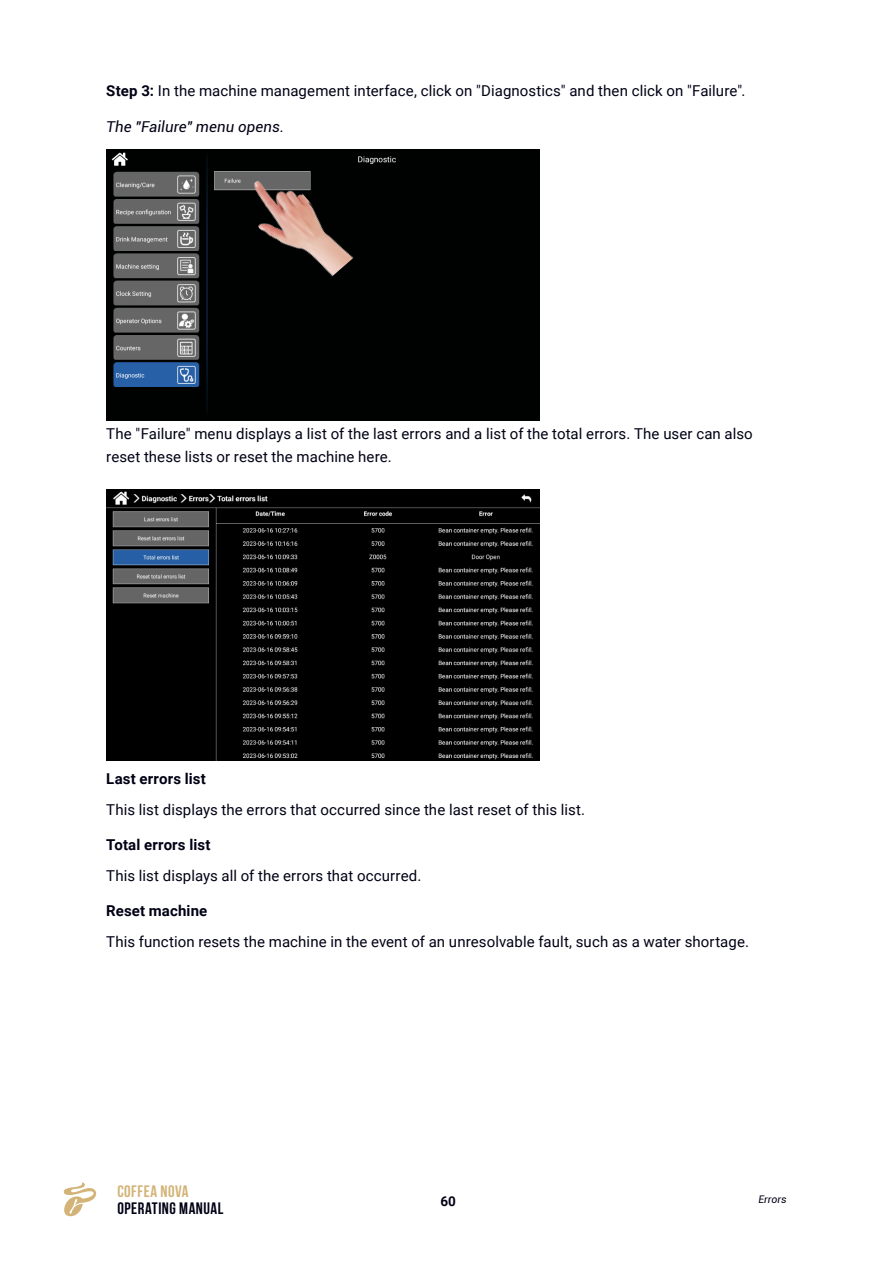
<style>
.page{position:relative;width:893px;height:1263px;background:#fff}
.page>*{position:absolute;margin:0;border:0;box-sizing:border-box;transform-origin:0 0}
.t1{font:700 16.5px "Bebas Neue";letter-spacing:.03em;color:#000015}
.t2{font:700 16.5px "Bebas Neue";letter-spacing:.03em;color:#d3b377}
.Fliesstext{font:15px/22.5px "Roboto";letter-spacing:.005em;color:#000015}
.Überschrift_4{font:700 15px "Roboto";letter-spacing:.01em;color:#000015}
.Fließtext_kursiv{font:italic 15px "Roboto";letter-spacing:.005em;color:#000015}
.t3{font:700 13.5px "Roboto";color:#000015}
.t4{font:italic 10.5px "Roboto";color:#000015}
.s1{font-weight:700}
</style>
<div class="page">
<svg style="left:64px;top:1182px;width:32px;height:34px"></svg>
<img style="left:106px;top:150px;width:433px;height:270px">
<img style="left:235px;top:164px;width:121px;height:128px">
<img style="left:106px;top:490px;width:433px;height:271px">
<hr style="left:892px;top:68px;width:1px;height:75px;background:#000015">
<p class="Fliesstext" style="left:106px;top:79px;width:641px"><span class="s1">Step 3:</span> In the machine management interface, click on "Diagnostics" and then click on "Failure".</p>
<p class="Fließtext_kursiv" style="left:106px;top:116px;width:179px">The "Failure" menu opens.</p>
<p class="Fliesstext" style="left:106px;top:422px;width:648px">The "Failure" menu displays a list of the last errors and a list of the total errors. The user can also reset these lists or reset the machine here.</p>
<p class="Überschrift_4" style="left:106px;top:768px;width:101px">Last errors list</p>
<p class="Fliesstext" style="left:106px;top:798px;width:480px">This list displays the errors that occurred since the last reset of this list.</p>
<p class="Überschrift_4" style="left:106px;top:834px;width:106px">Total errors list</p>
<p class="Fliesstext" style="left:106px;top:864px;width:317px">This list displays all of the errors that occurred.</p>
<p class="Überschrift_4" style="left:106px;top:900px;width:103px">Reset machine</p>
<p class="Fliesstext" style="left:106px;top:930px;width:644px">This function resets the machine in the event of an unresolvable fault, such as a water shortage.</p>
<p class="t2" style="left:117px;top:1182px;width:73px">COFFEA NOVA</p>
<p class="t1" style="left:117px;top:1199px;width:107px">OPERATING MANUAL</p>
<p class="t3" style="left:440px;top:1192px;width:17px">60</p>
<p class="t4" style="left:758px;top:1192px;width:30px">Errors</p>
</div>
